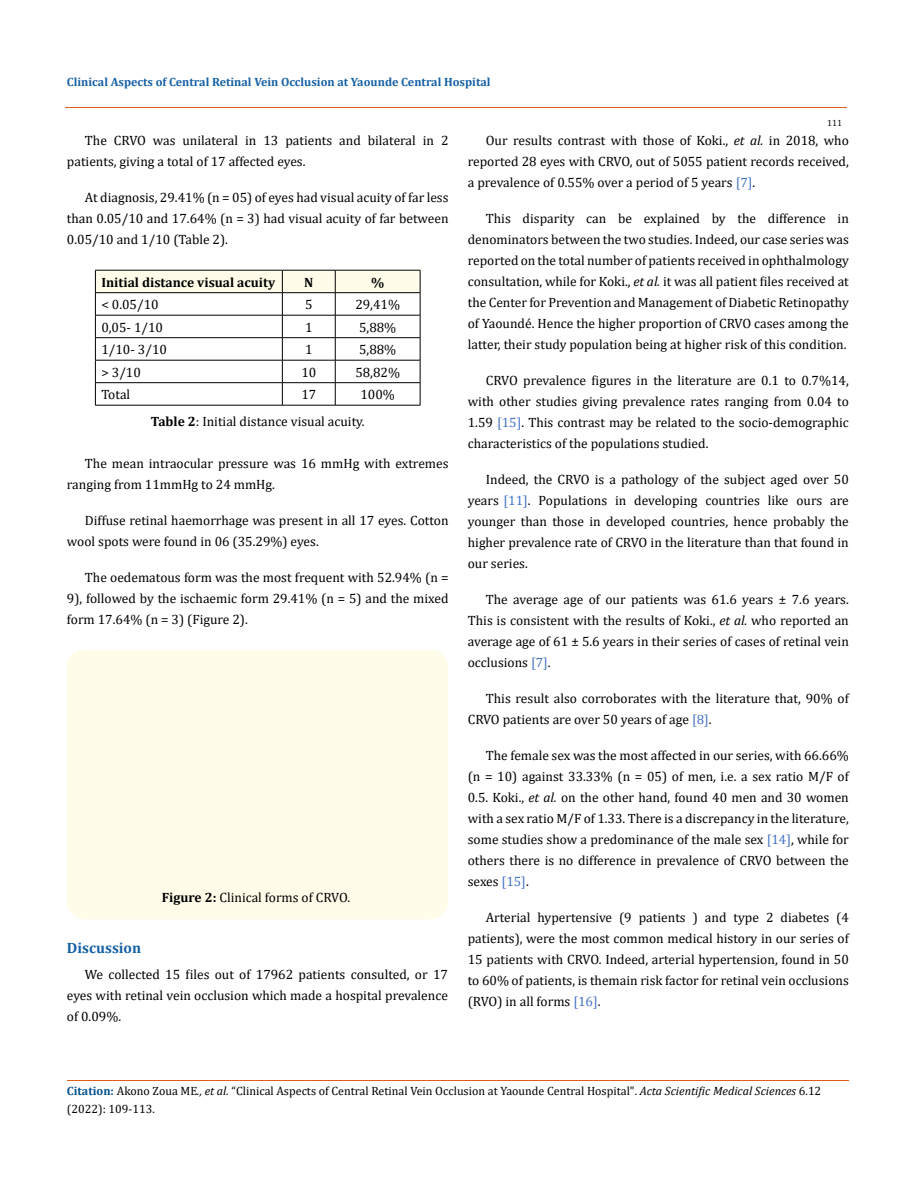
<style>
.page{position:relative;width:917px;height:1188px;background:#fff}
.page>*{position:absolute;margin:0;border:0;box-sizing:border-box;transform-origin:0 0}
.t1{font:700 15px "Cambria";color:#1560a6}
.t2{font:13.5px/21px "Cambria";color:#000;text-align:justify}
.t3{font:700 13.5px "Cambria";color:#000}
.t4{font:12px/18px "Cambria";color:#000}
.t5{font:700 12px "Cambria";color:#1560a6}
.t6{font:9px "Cambria";color:#000}
.s1{font-weight:700}
.s2{font-style:italic}
.s3{color:#4472c4}
.s4{font-weight:700;color:#035089}
</style>
<div class="page">
<svg style="left:95px;top:270px;width:326px;height:135px"></svg>
<hr style="left:95px;top:405px;width:187px;height:1px;background:#000">
<hr style="left:282px;top:405px;width:53px;height:1px;background:#000">
<hr style="left:335px;top:405px;width:85px;height:1px;background:#000">
<div style="left:67px;top:650px;width:381px;height:270px;background:#fffde9;border-radius:18px"></div>
<hr style="left:65px;top:108px;width:782px;height:1px;background:#e05d1a">
<hr style="left:67px;top:1080px;width:781px;height:1px;background:#e05d1a">
<p class="t5" style="left:67px;top:73px;width:425px">Clinical Aspects of Central Retinal Vein Occlusion at Yaounde Central Hospital</p>
<p class="t6" style="left:827px;top:118px;width:16px">111</p>
<p class="t2" style="left:67px;top:130px;width:383px;text-indent:18px">The CRVO was unilateral in 13 patients and bilateral in 2 patients, giving a total of 17 affected eyes.</p>
<p class="t2" style="left:67px;top:187px;width:383px;text-indent:18px">At diagnosis, 29.41% (n = 05) of eyes had visual acuity of far less than 0.05/10 and 17.64% (n = 3) had visual acuity of far between 0.05/10 and 1/10 (Table 2).</p>
<p class="t3" style="left:101px;top:273px;width:175px">Initial distance visual acuity</p>
<p class="t3" style="left:304px;top:273px;width:11px">N</p>
<p class="t3" style="left:371px;top:273px;width:15px">%</p>
<p class="t2" style="left:101px;top:294px;width:59px">&lt; 0.05/10</p>
<p class="t2" style="left:305px;top:294px;width:9px">5</p>
<p class="t2" style="left:355px;top:294px;width:46px">29,41%</p>
<p class="t2" style="left:101px;top:317px;width:63px">0,05- 1/10</p>
<p class="t2" style="left:305px;top:317px;width:9px">1</p>
<p class="t2" style="left:359px;top:317px;width:39px">5,88%</p>
<p class="t2" style="left:101px;top:339px;width:67px">1/10- 3/10</p>
<p class="t2" style="left:305px;top:339px;width:9px">1</p>
<p class="t2" style="left:359px;top:339px;width:39px">5,88%</p>
<p class="t2" style="left:101px;top:362px;width:41px">&gt; 3/10</p>
<p class="t2" style="left:301px;top:362px;width:16px">10</p>
<p class="t2" style="left:355px;top:362px;width:46px">58,82%</p>
<p class="t2" style="left:101px;top:384px;width:30px">Total</p>
<p class="t2" style="left:301px;top:384px;width:16px">17</p>
<p class="t2" style="left:151px;top:381px;width:246px;line-height:27.2px;text-indent:210px">100%<br><span class="s1">Table 2</span>: Initial distance visual acuity.</p>
<p class="t2" style="left:67px;top:453px;width:383px;text-indent:18px">The mean intraocular pressure was 16 mmHg with extremes ranging from 11mmHg to 24 mmHg.</p>
<p class="t2" style="left:67px;top:510px;width:383px;text-indent:18px">Diffuse retinal haemorrhage was present in all 17 eyes. Cotton wool spots were found in 06 (35.29%) eyes.</p>
<p class="t2" style="left:67px;top:567px;width:383px;text-indent:18px">The oedematous form was the most frequent with 52.94% (n = 9), followed by the ischaemic form 29.41% (n = 5) and the mixed form 17.64% (n = 3) (Figure 2).</p>
<p class="t2" style="left:162px;top:886px;width:190px"><span class="s1">Figure 2:</span> Clinical forms of CRVO.</p>
<p class="t1" style="left:67px;top:937px;width:76px">Discussion</p>
<p class="t2" style="left:67px;top:963px;width:382px;text-indent:18px">We collected 15 files out of 17962 patients consulted, or 17 eyes with retinal vein occlusion which made a hospital prevalence of 0.09%.</p>
<p class="t2" style="left:468px;top:130px;width:382px;text-indent:18px">Our results contrast with those of Koki., <span class="s2">et al.</span> in 2018, who reported 28 eyes with CRVO, out of 5055 patient records received, a prevalence of 0.55% over a period of 5 years <span class="s3">[7]</span>.</p>
<p class="t2" style="left:468px;top:208px;width:382px;text-indent:18px">This disparity can be explained by the difference in denominators between the two studies. Indeed, our case series was reported on the total number of patients received in ophthalmology consultation, while for Koki., <span class="s2">et al.</span> it was all patient files received at the Center for Prevention and Management of Diabetic Retinopathy of Yaoundé. Hence the higher proportion of CRVO cases among the latter, their study population being at higher risk of this condition.</p>
<p class="t2" style="left:468px;top:370px;width:382px;text-indent:18px">CRVO prevalence figures in the literature are 0.1 to 0.7%14, with other studies giving prevalence rates ranging from 0.04 to 1.59 <span class="s3">[15]</span>. This contrast may be related to the socio-demographic characteristics of the populations studied.</p>
<p class="t2" style="left:468px;top:469px;width:382px;text-indent:18px">Indeed, the CRVO is a pathology of the subject aged over 50 years <span class="s3">[11]</span>. Populations in developing countries like ours are younger than those in developed countries, hence probably the higher prevalence rate of CRVO in the literature than that found in our series.</p>
<p class="t2" style="left:468px;top:589px;width:382px;text-indent:18px">The average age of our patients was 61.6 years ± 7.6 years.<br>This is consistent with the results of Koki., <span class="s2">et al.</span> who reported an average age of 61 ± 5.6 years in their series of cases of retinal vein occlusions <span class="s3">[7]</span>.</p>
<p class="t2" style="left:468px;top:688px;width:382px;text-indent:18px">This result also corroborates with the literature that, 90% of<br>CRVO patients are over 50 years of age <span class="s3">[8]</span>.</p>
<p class="t2" style="left:468px;top:745px;width:382px;text-indent:18px">The female sex was the most affected in our series, with 66.66% (n = 10) against 33.33% (n = 05) of men, i.e. a sex ratio M/F of 0.5. Koki., <span class="s2">et al.</span> on the other hand, found 40 men and 30 women with a sex ratio M/F of 1.33. There is a discrepancy in the literature, some studies show a predominance of the male sex <span class="s3">[14]</span>, while for others there is no difference in prevalence of CRVO between the sexes <span class="s3">[15]</span>.</p>
<p class="t2" style="left:468px;top:907px;width:382px;text-indent:18px">Arterial hypertensive (9 patients ) and type 2 diabetes (4 patients), were the most common medical history in our series of 15 patients with CRVO. Indeed, arterial hypertension, found in 50 to 60% of patients, is themain risk factor for retinal vein occlusions (RVO) in all forms <span class="s3">[16]</span>.</p>
<p class="t4" style="left:67px;top:1082px;width:755px"><span class="s4">Citation:</span> Akono Zoua ME<span class="s2">., et al.</span> “Clinical Aspects of Central Retinal Vein Occlusion at Yaounde Central Hospital". <span class="s2">Acta Scientific Medical Sciences</span> 6.12 (2022): 109-113.</p>
</div>
